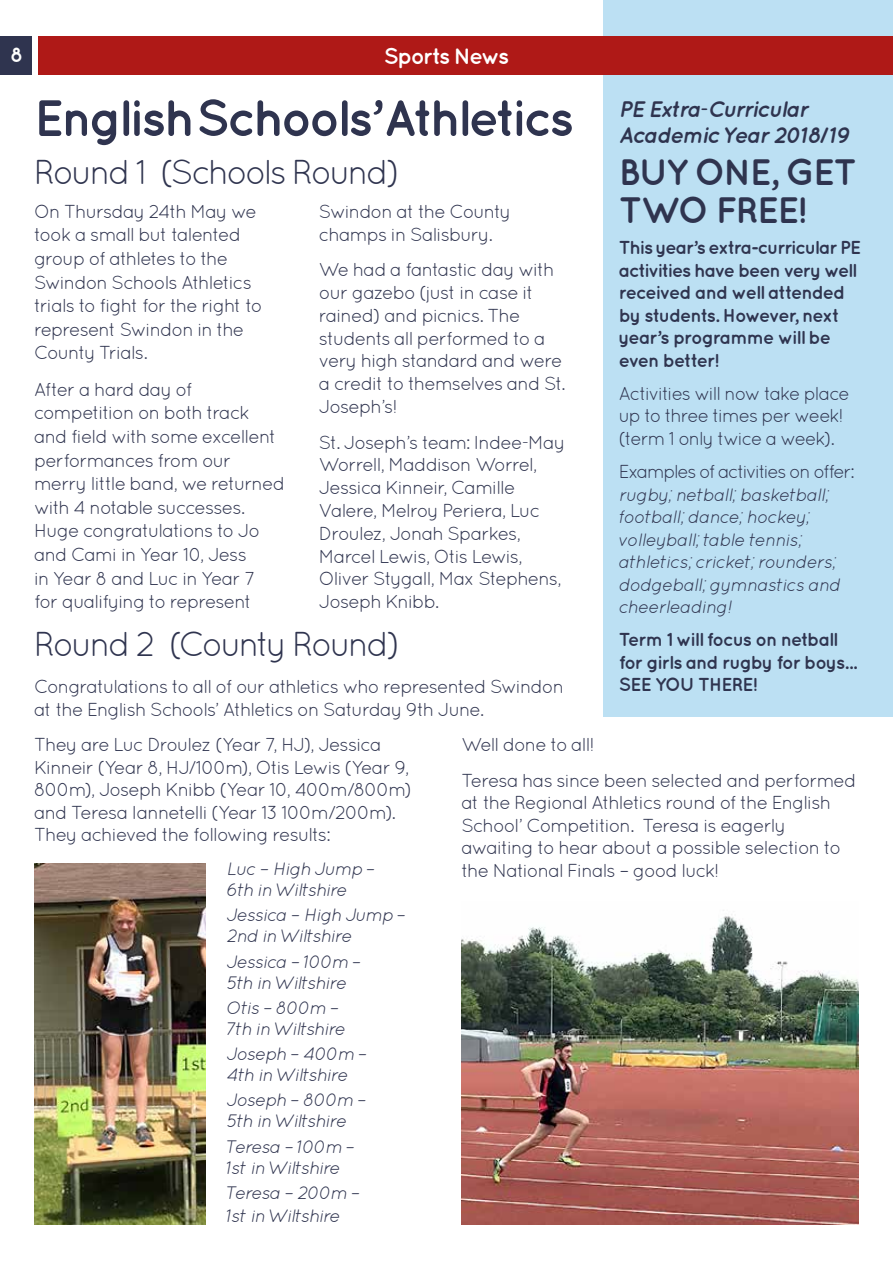
<style>
.page{position:relative;width:893px;height:1263px;background:#fff}
.page>*{position:absolute;margin:0;border:0;box-sizing:border-box;transform-origin:0 0}
.t1{font:700 51px "Quicksand";letter-spacing:-.06em;color:#2f344f}
.t2{font:700 36.75px/38.2px "Quicksand";letter-spacing:-.06em;color:#2f344f}
.t3{font:34.5px "Quicksand";letter-spacing:-.075em;color:#2f344f}
.t4{font:italic 700 22.5px/25.5px "Quicksand";letter-spacing:-.05em;color:#2f344f}
.t5{font:700 22.5px "Quicksand";letter-spacing:-.075em;color:#fff}
.t6{font:700 20.7px "Quicksand";color:#fff}
.t7{font:18.75px/23.5px "Quicksand";letter-spacing:-.055em;color:#2f344f}
.t8{font:700 18.75px/22.5px "Quicksand";letter-spacing:-.06em;color:#2f344f}
.t9{font:18.75px "Quicksand";letter-spacing:-.08em;color:#2f344f}
.t10{font:italic 18px/21px "Quicksand";letter-spacing:-.055em;color:#2f344f}
</style>
<div class="page">
<div style="left:604px;top:0;width:289px;height:716px;background:#bce0f3"></div>
<div style="left:38px;top:36px;width:855px;height:38px;background:#af1917"></div>
<div style="left:0;top:36px;width:32px;height:38px;background:#2f344f"></div>
<img style="left:34px;top:863px;width:171px;height:362px">
<img style="left:461px;top:910px;width:398px;height:315px">
<p class="t6" style="left:11px;top:42px;width:14px">8</p>
<p class="t5" style="left:384px;top:43px;width:127px">Sports News</p>
<h1 class="t1" style="left:34px;top:88px;width:542px">English Schools’ Athletics</h1>
<h3 class="t3" style="left:34px;top:152px;width:368px">Round 1 (Schools Round)</h3>
<p class="t7" style="left:34px;top:199px;width:230px">On Thursday 24th May we took a small but talented group of athletes to the<br>Swindon Schools Athletics trials to fight for the right to represent Swindon in the<br>County Trials.</p>
<p class="t7" style="left:34px;top:377px;width:253px">After a hard day of competition on both track and field with some excellent performances from our merry little band, we returned with 4 notable successes.<br>Huge congratulations to Jo and Cami in Year 10, Jess<br>in Year 8 and Luc in Year 7<br>for qualifying to represent</p>
<p class="t7" style="left:319px;top:200px;width:194px;line-height:22.8px">Swindon at the County champs in Salisbury.</p>
<p class="t7" style="left:319px;top:258px;width:248px;line-height:22.8px">We had a fantastic day with our gazebo (just in case it rained) and picnics. The students all performed to a very high standard and were a credit to themselves and St.<br>Joseph’s!</p>
<p class="t7" style="left:319px;top:430px;width:248px;line-height:22.8px">St. Joseph’s team: Indee-May<br>Worrell, Maddison Worrel,<br>Jessica Kinneir, Camille<br>Valere, Melroy Periera, Luc<br>Droulez, Jonah Sparkes,<br>Marcel Lewis, Otis Lewis,<br>Oliver Stygall, Max Stephens,<br>Joseph Knibb.</p>
<h3 class="t3" style="left:34px;top:624px;width:368px">Round 2 (County Round)</h3>
<p class="t7" style="left:34px;top:675px;width:532px;line-height:22.5px">Congratulations to all of our athletics who represented Swindon at the English Schools’ Athletics on Saturday 9th June.</p>
<p class="t4" style="left:619px;top:96px;width:234px">PE Extra-Curricular<br>Academic Year 2018/19</p>
<h2 class="t2" style="left:619px;top:152px;width:240px">BUY ONE, GET<br>TWO FREE!</h2>
<p class="t8" style="left:619px;top:236px;width:244px">This year’s extra-curricular PE activities have been very well received and well attended by students. However, next year’s programme will be even better!</p>
<p class="t7" style="left:619px;top:382px;width:233px;line-height:22.5px">Activities will now take place up to three times per week! (term 1 only twice a week).</p>
<p class="t9" style="left:619px;top:461px;width:237px">Examples of activities on offer:</p>
<p class="t10" style="left:619px;top:483px;width:224px;line-height:22.5px">rugby; netball; basketball; football; dance; hockey; volleyball; table tennis; athletics; cricket; rounders; dodgeball; gymnastics and cheerleading!</p>
<p class="t8" style="left:619px;top:628px;width:240px">Term 1 will focus on netball for girls and rugby for boys...<br>SEE YOU THERE!</p>
<p class="t7" style="left:34px;top:733px;width:380px;line-height:22.5px">They are Luc Droulez (Year 7, HJ), Jessica Kinneir (Year 8, HJ/100m), Otis Lewis (Year 9, 800m), Joseph Knibb (Year 10, 400m/800m) and Teresa Iannetelli (Year 13 100m/200m).<br>They achieved the following results:</p>
<p class="t10" style="left:227px;top:858px;width:150px">Luc – High Jump –<br>6th in Wiltshire</p>
<p class="t10" style="left:227px;top:904px;width:181px">Jessica – High Jump –<br>2nd in Wiltshire</p>
<p class="t10" style="left:227px;top:951px;width:136px">Jessica – 100m –<br>5th in Wiltshire</p>
<p class="t10" style="left:227px;top:997px;width:121px">Otis – 800m –<br>7th in Wiltshire</p>
<p class="t10" style="left:227px;top:1043px;width:142px">Joseph – 400m –<br>4th in Wiltshire</p>
<p class="t10" style="left:227px;top:1089px;width:141px">Joseph – 800m –<br>5th in Wiltshire</p>
<p class="t10" style="left:227px;top:1136px;width:130px">Teresa – 100m –<br>1st in Wiltshire</p>
<p class="t10" style="left:227px;top:1181px;width:135px;line-height:22.5px">Teresa – 200m –<br>1st in Wiltshire</p>
<p class="t7" style="left:461px;top:727px;width:397px;line-height:35.2px">Well done to all!<br>Teresa has since been selected and performed</p>
<p class="t7" style="left:461px;top:791px;width:381px;line-height:22.5px">at the Regional Athletics round of the English School’ Competition. Teresa is eagerly awaiting to hear about a possible selection to the National Finals – good luck!</p>
</div>
